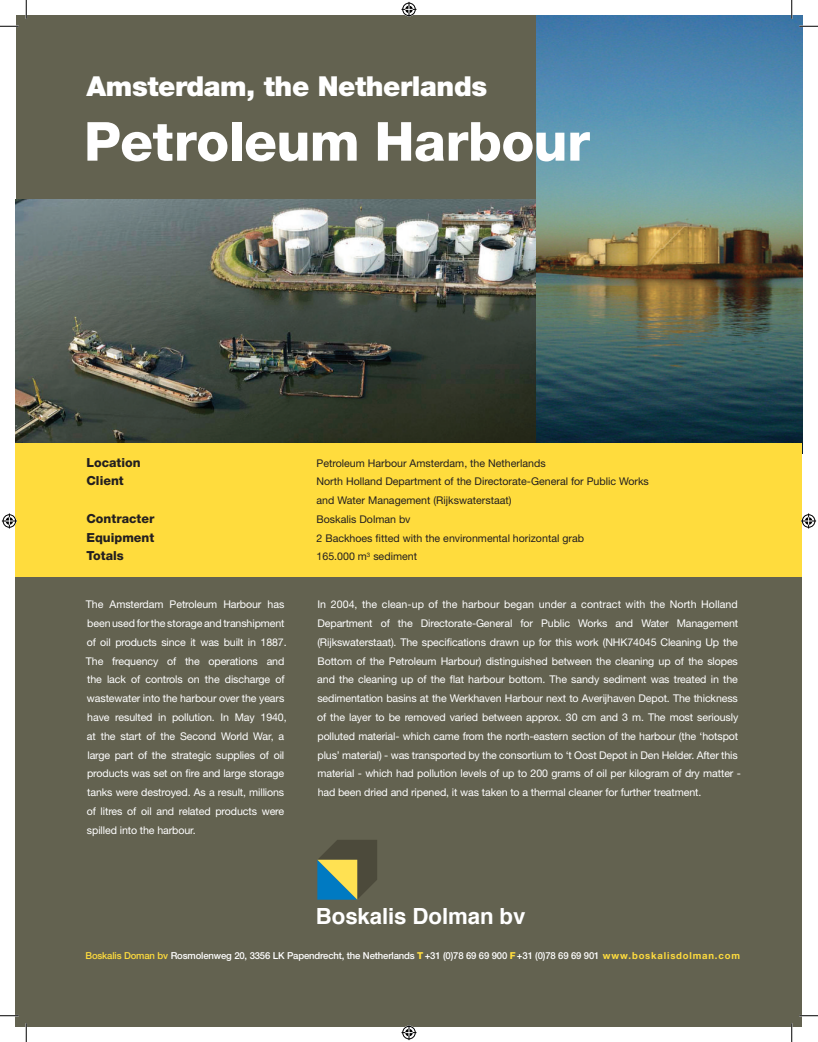
<style>
.page{position:relative;width:818px;height:1042px;background:#fff}
.page>*{position:absolute;margin:0;border:0;box-sizing:border-box;transform-origin:0 0}
.t1{font:800 53.88px "Helvetica Neue LT Std";letter-spacing:-.01em;color:#fff}
.t2{font:900 27.5px "Helvetica Neue LT Std";letter-spacing:-.015em;color:#fff}
.t3{font:700 22.25px "Helvetica";letter-spacing:-.005em;color:#fff}
.t4{font:800 12.5px "Helvetica Neue LT Std";color:#231f20}
.t5{font:10.62px/18.8px "Helvetica Neue LT Std";letter-spacing:-.01em;color:#fff}
.t6{font:10.62px/18.8px "Helvetica Neue LT Std";color:#231f20}
.t7{font:500 9.62px "Helvetica Neue LT Std";letter-spacing:-.015em;color:#fff}
.s1{color:#ffdc3d}
.s2{font-weight:800;color:#ffdc3d}
.s3{font-weight:700;color:#ffdc3d}
</style>
<div class="page">
<div style="left:16px;top:16px;width:533px;height:241px;background:#636250"></div>
<img style="left:16px;top:199px;width:521px;height:243px">
<img style="left:537px;top:16px;width:265px;height:426px">
<div style="left:16px;top:566px;width:786px;height:459px;background:#636250"></div>
<div style="left:16px;top:442px;width:786px;height:134px;background:#ffdc3d"></div>
<svg style="left:317px;top:840px;width:60px;height:59px;background:#66795f"></svg>
<svg style="left:0;top:25px;width:19px;height:2px"></svg>
<svg style="left:799px;top:25px;width:19px;height:2px"></svg>
<svg style="left:0;top:1014px;width:18px;height:2px"></svg>
<svg style="left:800px;top:1015px;width:18px;height:1px"></svg>
<svg style="left:25px;top:0;width:2px;height:19px"></svg>
<svg style="left:25px;top:1023px;width:2px;height:18px"></svg>
<svg style="left:791px;top:0;width:1px;height:19px"></svg>
<svg style="left:791px;top:1024px;width:1px;height:17px"></svg>
<svg style="left:401px;top:2px;width:15px;height:15px"></svg>
<svg style="left:401px;top:1025px;width:15px;height:14px"></svg>
<svg style="left:2px;top:513px;width:15px;height:15px"></svg>
<svg style="left:801px;top:513px;width:15px;height:15px"></svg>
<h2 class="t2" style="left:86px;top:69px;width:402px">Amsterdam, the Netherlands</h2>
<h1 class="t1" style="left:84px;top:109px;width:507px">Petroleum Harbour</h1>
<p class="t4" style="left:86px;top:454px;width:56px">Location</p>
<p class="t6" style="left:316px;top:453px;width:231px">Petroleum Harbour Amsterdam, the Netherlands</p>
<p class="t4" style="left:86px;top:473px;width:39px">Client</p>
<p class="t6" style="left:316px;top:472px;width:334px">North Holland Department of the Directorate-General for Public Works and Water Management (Rijkswaterstaat)</p>
<p class="t4" style="left:86px;top:511px;width:69px">Contracter</p>
<p class="t6" style="left:316px;top:509px;width:96px">Boskalis Dolman bv</p>
<p class="t4" style="left:86px;top:529px;width:69px">Equipment</p>
<p class="t6" style="left:316px;top:528px;width:269px">2 Backhoes fitted with the environmental horizontal grab</p>
<p class="t4" style="left:86px;top:548px;width:39px">Totals</p>
<p class="t6" style="left:316px;top:547px;width:102px">165.000 m<sup>3</sup> sediment</p>
<p class="t5" style="left:86px;top:595px;width:202px">The Amsterdam Petroleum Harbour has been used for the storage and transhipment of oil products since it was built in 1887.<br>The frequency of the operations and the lack of controls on the discharge of wastewater into the harbour over the years have resulted in pollution. In May 1940, at the start of the Second World War, a large part of the strategic supplies of oil products was set on fire and large storage tanks were destroyed. As a result, millions of litres of oil and related products were spilled into the harbour.</p>
<p class="t5" style="left:317px;top:595px;width:425px">In 2004, the clean-up of the harbour began under a contract with the North Holland Department of the Directorate-General for Public Works and Water Management (Rijkswaterstaat). The specifications drawn up for this work (NHK74045 Cleaning Up the Bottom of the Petroleum Harbour) distinguished between the cleaning up of the slopes and the cleaning up of the flat harbour bottom. The sandy sediment was treated in the sedimentation basins at the Werkhaven Harbour next to Averijhaven Depot. The thickness of the layer to be removed varied between approx. 30 cm and 3 m. The most seriously polluted material- which came from the north-eastern section of the harbour (the ‘hotspot plus’ material) - was transported by the consortium to ‘t Oost Depot in Den Helder. After this material - which had pollution levels of up to 200 grams of oil per kilogram of dry matter - had been dried and ripened, it was taken to a thermal cleaner for further treatment.</p>
<h3 class="t3" style="left:316px;top:896px;width:211px">Boskalis Dolman bv</h3>
<p class="t7" style="left:85px;top:949px;width:656px"><span class="s1">Boskalis Doman bv</span> Rosmolenweg 20, 3356 LK Papendrecht, the Netherlands <span class="s2">T</span> +31 (0)78 69 69 900 <span class="s2">F</span> +31 (0)78 69 69 901 <span class="s3">www.boskalisdolman.com</span></p>
</div>
